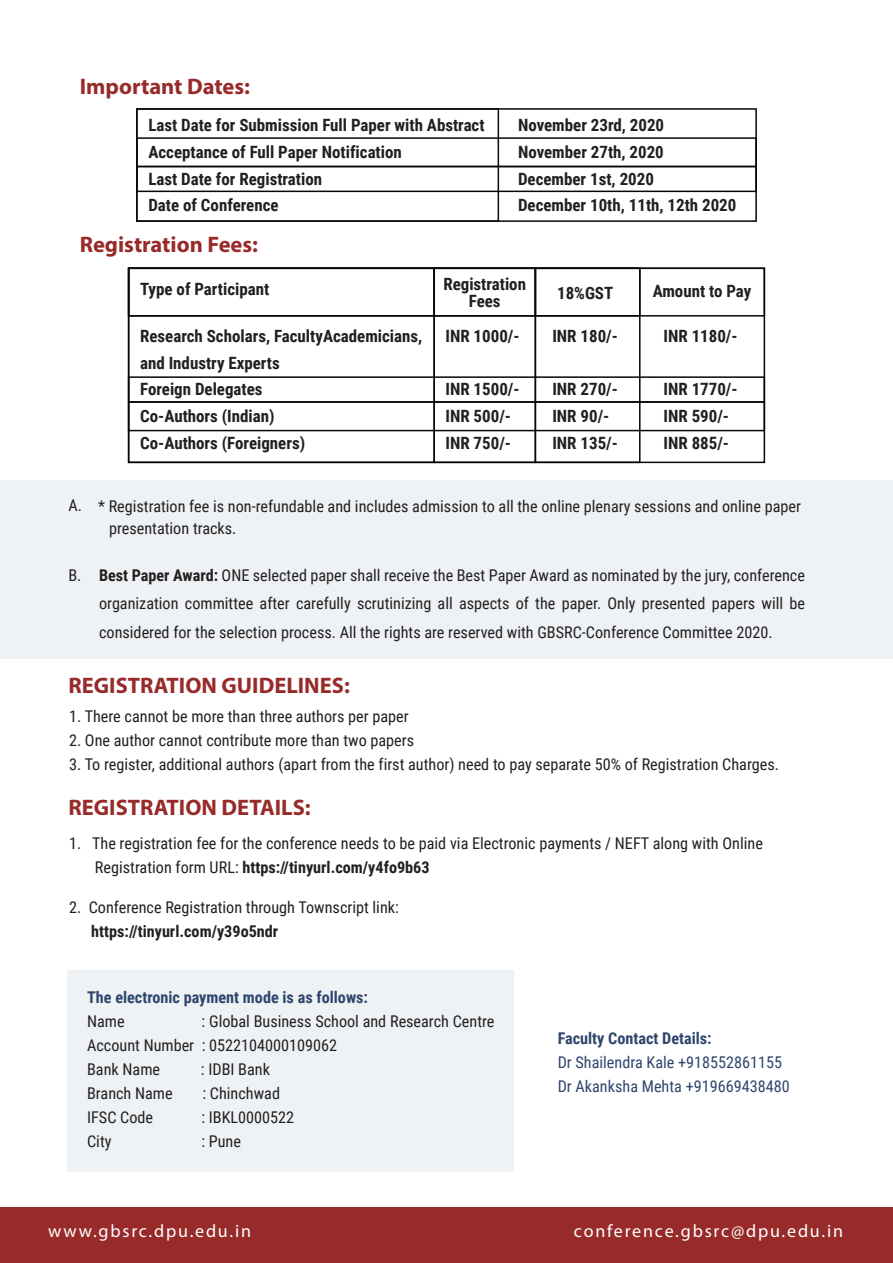
<style>
.page{position:relative;width:893px;height:1263px;background:#fff}
.page>*{position:absolute;margin:0;border:0;box-sizing:border-box;transform-origin:0 0}
.t1{font:700 22.5px "Myriad Pro";color:#982a2a}
.t2{font:18px "Myriad Pro";letter-spacing:.1em;color:#fff}
.t3{font:700 16.95px/26.7px "Roboto Condensed";color:#231f20}
.t4{font:16.2px/24px "Roboto Condensed";color:#231f20}
.t5{font:700 16.2px "Roboto Condensed";color:#2e456d}
.t6{font:16.2px/24px "Roboto Condensed";color:#2e456d}
.t7{font:700 16.2px "Roboto Condensed";color:#231f20}
.s1{font-weight:700}
</style>
<div class="page">
<div style="left:0;top:480px;width:893px;height:179px;background:#eef2f4"></div>
<div style="left:68px;top:970px;width:446px;height:201px;background:#eef2f4"></div>
<div style="left:136px;top:108px;width:621px;height:114px;border:2px solid #080606"></div>
<div style="left:136px;top:137px;width:621px;height:30px;border:2px solid #080606"></div>
<div style="left:136px;top:166px;width:621px;height:26px;border:2px solid #080606"></div>
<div style="left:136px;top:108px;width:363px;height:114px;border:2px solid #0e0a0a"></div>
<div style="left:128px;top:376px;width:637px;height:27px;border:2px solid #080606"></div>
<div style="left:128px;top:401px;width:637px;height:30px;border:2px solid #080606"></div>
<div style="left:128px;top:268px;width:307px;height:195px;border:2px solid #080606"></div>
<div style="left:433px;top:268px;width:103px;height:195px;border:2px solid #080606"></div>
<div style="left:535px;top:268px;width:105px;height:195px;border:2px solid #080606"></div>
<div style="left:128px;top:268px;width:637px;height:49px;border:2px solid #080606"></div>
<div style="left:128px;top:268px;width:307px;height:49px;border:2px solid #080606"></div>
<div style="left:433px;top:268px;width:103px;height:49px;border:2px solid #080606"></div>
<div style="left:535px;top:268px;width:105px;height:49px;border:2px solid #080606"></div>
<div style="left:0;top:1207px;width:893px;height:56px;background:#982a2a"></div>
<h1 class="t1" style="left:80px;top:72px;width:172px">Important Dates:</h1>
<p class="t3" style="left:148px;top:111px;width:338px">Last Date for Submission Full Paper with Abstract Acceptance of Full Paper Notification<br>Last Date for Registration<br>Date of Conference</p>
<p class="t3" style="left:518px;top:111px;width:220px">November 23rd, 2020<br>November 27th, 2020<br>December 1st, 2020<br>December 10th, 11th, 12th 2020</p>
<h1 class="t1" style="left:80px;top:230px;width:180px">Registration Fees:</h1>
<p class="t3" style="left:140px;top:275px;width:131px">Type of Participant</p>
<p class="t3" style="left:443px;top:274px;width:84px;line-height:17.7px;text-align:center">Registration<br>Fees</p>
<p class="t3" style="left:557px;top:278px;width:58px">18%GST</p>
<p class="t3" style="left:653px;top:277px;width:100px">Amount to Pay</p>
<p class="t3" style="left:140px;top:322px;width:284px">Research Scholars, FacultyAcademicians, and Industry Experts<br>Foreign Delegates<br>Co-Authors (Indian)<br>Co-Authors (Foreigners)</p>
<p class="t3" style="left:445px;top:322px;width:76px">INR 1000/-</p>
<p class="t3" style="left:445px;top:375px;width:76px">INR 1500/-<br>INR 500/-<br>INR 750/-</p>
<p class="t3" style="left:552px;top:322px;width:67px">INR 180/-</p>
<p class="t3" style="left:552px;top:375px;width:67px">INR 270/-<br>INR 90/-<br>INR 135/-</p>
<p class="t3" style="left:663px;top:322px;width:76px">INR 1180/-</p>
<p class="t3" style="left:663px;top:375px;width:76px">INR 1770/-<br>INR 590/-<br>INR 885/-</p>
<p class="t4" style="left:68px;top:493px;width:15px">A.</p>
<p class="t4" style="left:68px;top:563px;width:15px">B.</p>
<p class="t4" style="left:109px;top:494px;width:693px;line-height:22.5px;text-indent:-11px">* Registration fee is non-refundable and includes admission to all the online plenary sessions and online paper presentation tracks.</p>
<p class="t4" style="left:99px;top:560px;width:708px;line-height:28.5px;text-align:justify"><span class="s1">Best Paper Award:</span> ONE selected paper shall receive the Best Paper Award as nominated by the jury, conference organization committee after carefully scrutinizing all aspects of the paper. Only presented papers will be considered for the selection process. All the rights are reserved with GBSRC-Conference Committee 2020.</p>
<h1 class="t1" style="left:69px;top:671px;width:283px">REGISTRATION GUIDELINES:</h1>
<p class="t4" style="left:69px;top:704px;width:341px">1. There cannot be more than three authors per paper</p>
<p class="t4" style="left:69px;top:728px;width:347px">2. One author cannot contribute more than two papers</p>
<p class="t4" style="left:69px;top:752px;width:711px">3. To register, additional authors (apart from the first author) need to pay separate 50% of Registration Charges.</p>
<h1 class="t1" style="left:69px;top:793px;width:244px">REGISTRATION DETAILS:</h1>
<p class="t4" style="left:95px;top:831px;width:669px;text-indent:-26px">1. The registration fee for the conference needs to be paid via Electronic payments / NEFT along with Online<br>Registration form URL: <span class="s1">https://tinyurl.com/y4fo9b63</span></p>
<p class="t4" style="left:69px;top:894px;width:331px">2. Conference Registration through Townscript link:</p>
<p class="t7" style="left:91px;top:919px;width:189px">https://tinyurl.com/y39o5ndr</p>
<p class="t5" style="left:87px;top:986px;width:282px">The electronic payment mode is as follows:</p>
<p class="t4" style="left:87px;top:1009px;width:39px">Name</p>
<p class="t4" style="left:87px;top:1009px;width:409px;text-indent:114px">: Global Business School and Research Centre<br>Account Number : 0522104000109062<br>Bank Name</p>
<p class="t4" style="left:201px;top:1057px;width:71px">: IDBI Bank</p>
<p class="t4" style="left:87px;top:1081px;width:87px">Branch Name</p>
<p class="t4" style="left:202px;top:1081px;width:79px">: Chinchwad</p>
<p class="t4" style="left:87px;top:1105px;width:68px">IFSC Code</p>
<p class="t4" style="left:201px;top:1105px;width:94px">: IBKL0000522</p>
<p class="t4" style="left:87px;top:1129px;width:26px">City</p>
<p class="t4" style="left:201px;top:1129px;width:41px">: Pune</p>
<p class="t5" style="left:558px;top:1027px;width:155px">Faculty Contact Details:</p>
<p class="t6" style="left:558px;top:1050px;width:234px">Dr Shailendra Kale +918552861155<br>Dr Akanksha Mehta +919669438480</p>
<p class="t2" style="left:48px;top:1220px;width:204px">www.gbsrc.dpu.edu.in</p>
<p class="t2" style="left:574px;top:1220px;width:271px">conference.gbsrc@dpu.edu.in</p>
</div>
